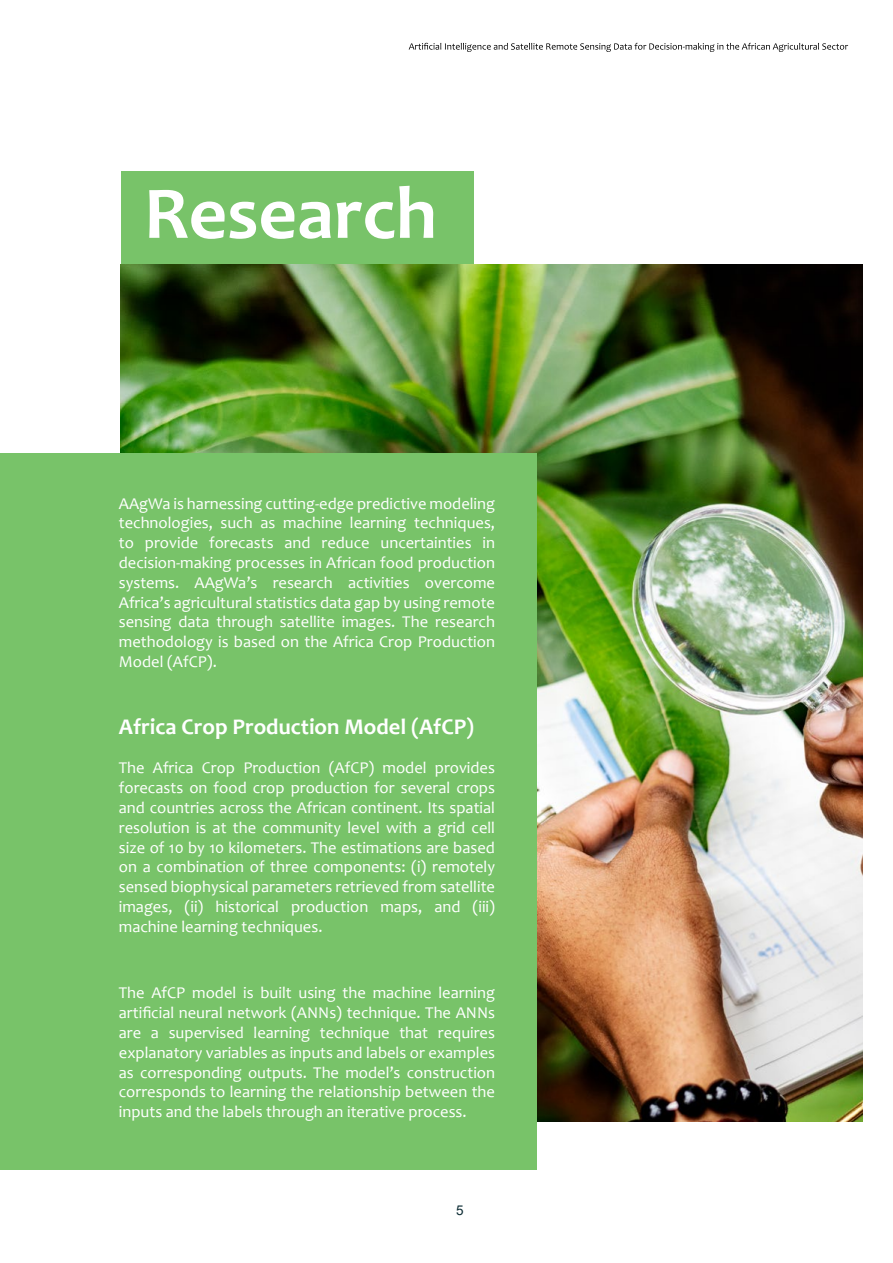
<style>
.page{position:relative;width:893px;height:1263px;background:#fff}
.page>*{position:absolute;margin:0;border:0;box-sizing:border-box;transform-origin:0 0}
.t1{font:700 75px "Candara";color:#fff}
.t2{font:700 22.5px "Candara";color:#fff}
.t3{font:16.5px/19.8px "Candara";color:#fff;text-align:justify}
.t4{font:13.5px "Arial";color:#0b2b33}
</style>
<div class="page">
<svg style="left:409px;top:43px;width:439px;height:9px"></svg>
<div style="left:121px;top:171px;width:352px;height:112px;background:#78c369"></div>
<img style="left:121px;top:264px;width:741px;height:857px">
<div style="left:0;top:453px;width:537px;height:717px;background:#78c369"></div>
<h1 class="t1" style="left:144px;top:166px;width:295px">Research</h1>
<p class="t3" style="left:119px;top:493px;width:378px">AAgWa is harnessing cutting-edge predictive modeling technologies, such as machine learning techniques, to provide forecasts and reduce uncertainties in decision-making processes in African food production systems. AAgWa’s research activities overcome Africa’s agricultural statistics data gap by using remote sensing data through satellite images. The research methodology is based on the Africa Crop Production Model (AfCP).</p>
<h2 class="t2" style="left:119px;top:712px;width:357px">Africa Crop Production Model (AfCP)</h2>
<p class="t3" style="left:119px;top:758px;width:378px">The Africa Crop Production (AfCP) model provides forecasts on food crop production for several crops and countries across the African continent. Its spatial resolution is at the community level with a grid cell size of 10 by 10 kilometers. The estimations are based on a combination of three components: (i) remotely sensed biophysical parameters retrieved from satellite images, (ii) historical production maps, and (iii) machine learning techniques.</p>
<p class="t3" style="left:119px;top:983px;width:378px">The AfCP model is built using the machine learning artificial neural network (ANNs) technique. The ANNs are a supervised learning technique that requires explanatory variables as inputs and labels or examples as corresponding outputs. The model’s construction corresponds to learning the relationship between the inputs and the labels through an iterative process.</p>
<p class="t4" style="left:456px;top:1201px;width:9px">5</p>
</div>
